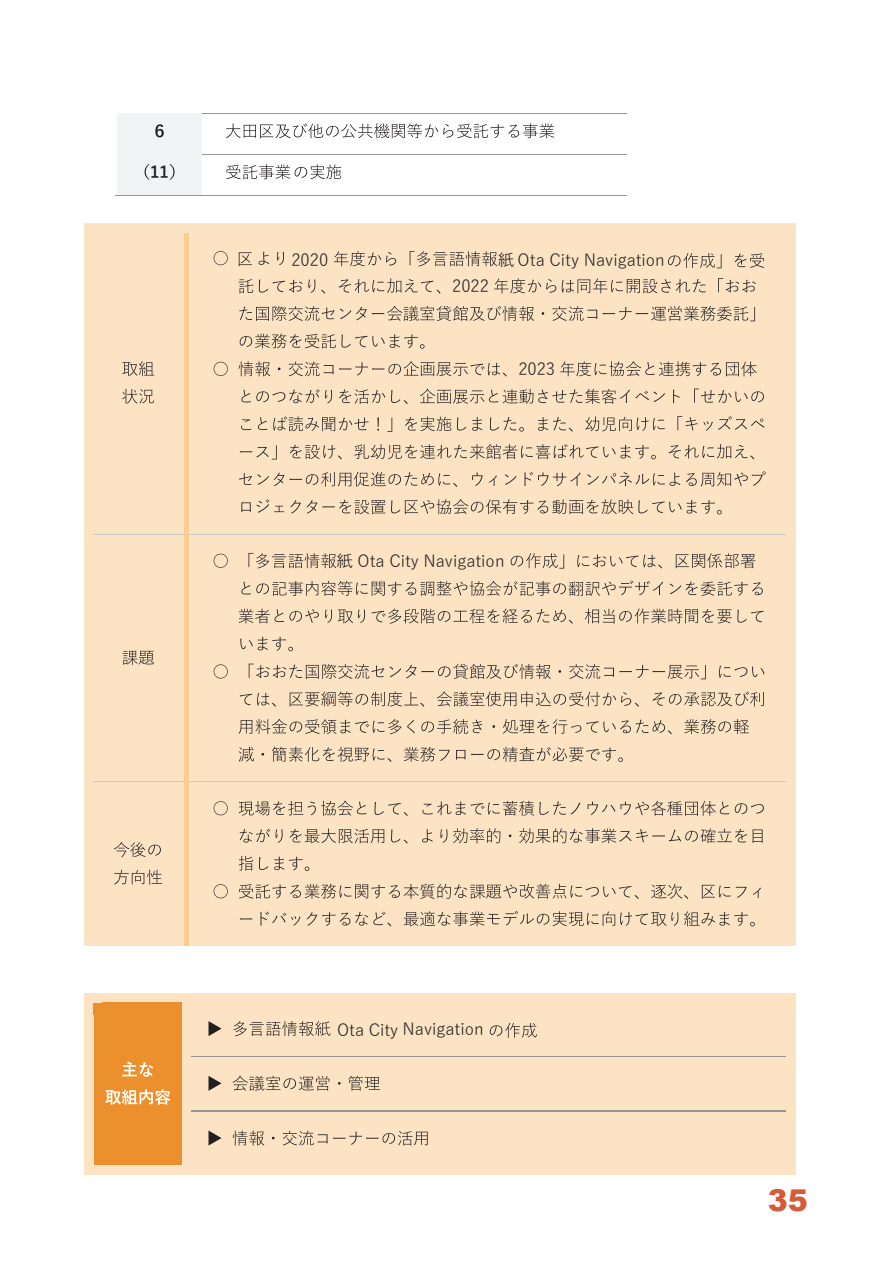
<style>
.page{position:relative;width:893px;height:1263px;background:#fff}
.page>*{position:absolute;margin:0;border:0;box-sizing:border-box;transform-origin:0 0}
.t1{font:900 30px "Arial";color:#d55c39}
.t2{font:16.5px "Yu Gothic";color:#231f20}
.t3{font:700 16.5px "Yu Gothic";color:#231f20}
.s1{color:#0b070b}
</style>
<div class="page">
<div style="left:117px;top:113px;width:85px;height:41px;background:#f2f3f4"></div>
<svg style="left:155px;top:124px;width:9px;height:13px"></svg>
<svg style="left:226px;top:123px;width:328px;height:15px"></svg>
<hr style="left:203px;top:113px;width:424px;height:1px;background:#939598">
<div style="left:117px;top:154px;width:85px;height:41px;background:#f2f3f4"></div>
<svg style="left:145px;top:164px;width:5px;height:16px"></svg>
<svg style="left:170px;top:164px;width:5px;height:16px"></svg>
<svg style="left:226px;top:164px;width:115px;height:15px"></svg>
<hr style="left:203px;top:154px;width:424px;height:1px;background:#939598">
<hr style="left:116px;top:195px;width:86px;height:1px;background:#939598">
<hr style="left:202px;top:195px;width:425px;height:1px;background:#939598">
<div style="left:93px;top:232px;width:91px;height:302px;background:#fbe3c4"></div>
<svg style="left:122px;top:361px;width:32px;height:15px"></svg>
<svg style="left:122px;top:389px;width:32px;height:15px"></svg>
<div style="left:189px;top:232px;width:597px;height:302px;background:#fbe3c4"></div>
<svg style="left:214px;top:251px;width:14px;height:14px"></svg>
<svg style="left:214px;top:362px;width:14px;height:14px"></svg>
<svg style="left:239px;top:361px;width:268px;height:16px"></svg>
<svg style="left:560px;top:361px;width:197px;height:15px"></svg>
<svg style="left:241px;top:389px;width:523px;height:15px"></svg>
<svg style="left:241px;top:416px;width:127px;height:15px"></svg>
<svg style="left:377px;top:417px;width:2px;height:13px"></svg>
<svg style="left:387px;top:416px;width:95px;height:16px"></svg>
<svg style="left:490px;top:417px;width:34px;height:15px"></svg>
<svg style="left:538px;top:417px;width:35px;height:15px"></svg>
<svg style="left:585px;top:416px;width:80px;height:15px"></svg>
<svg style="left:677px;top:416px;width:87px;height:15px"></svg>
<svg style="left:240px;top:444px;width:416px;height:15px"></svg>
<svg style="left:669px;top:444px;width:85px;height:15px"></svg>
<svg style="left:239px;top:472px;width:218px;height:15px"></svg>
<svg style="left:472px;top:471px;width:294px;height:15px"></svg>
<svg style="left:241px;top:499px;width:481px;height:15px"></svg>
<div style="left:84px;top:223px;width:9px;height:22px;background:#fbe3c4"></div>
<div style="left:93px;top:223px;width:91px;height:9px;background:#fbe3c4"></div>
<div style="left:184px;top:232px;width:5px;height:13px;background:#f9cc92"></div>
<div style="left:184px;top:223px;width:9px;height:9px;background:#fbe3c4"></div>
<div style="left:193px;top:223px;width:593px;height:9px;background:#fbe3c4"></div>
<div style="left:786px;top:223px;width:9px;height:22px;background:#fbe3c4"></div>
<div style="left:84px;top:245px;width:9px;height:289px;background:#fbe3c4"></div>
<div style="left:184px;top:245px;width:5px;height:289px;background:#f9cc92"></div>
<div style="left:786px;top:245px;width:9px;height:289px;background:#fbe3c4"></div>
<div style="left:93px;top:535px;width:91px;height:246px;background:#fbe3c4"></div>
<svg style="left:123px;top:651px;width:31px;height:14px"></svg>
<div style="left:189px;top:535px;width:597px;height:246px;background:#fbe3c4"></div>
<svg style="left:214px;top:554px;width:14px;height:14px"></svg>
<svg style="left:249px;top:553px;width:87px;height:15px"></svg>
<svg style="left:511px;top:553px;width:244px;height:16px"></svg>
<svg style="left:241px;top:580px;width:522px;height:16px"></svg>
<svg style="left:239px;top:608px;width:334px;height:16px"></svg>
<svg style="left:585px;top:608px;width:179px;height:15px"></svg>
<svg style="left:240px;top:637px;width:53px;height:14px"></svg>
<svg style="left:214px;top:664px;width:14px;height:14px"></svg>
<svg style="left:249px;top:664px;width:515px;height:15px"></svg>
<svg style="left:240px;top:691px;width:524px;height:16px"></svg>
<svg style="left:239px;top:719px;width:433px;height:15px"></svg>
<svg style="left:684px;top:719px;width:65px;height:15px"></svg>
<svg style="left:239px;top:747px;width:152px;height:15px"></svg>
<svg style="left:404px;top:747px;width:219px;height:15px"></svg>
<div style="left:84px;top:534px;width:9px;height:13px;background:#fbe3c4"></div>
<hr style="left:93px;top:534px;width:91px;height:1px;background:#c7c8ca">
<div style="left:184px;top:534px;width:5px;height:13px;background:#f9cc92"></div>
<hr style="left:189px;top:534px;width:597px;height:1px;background:#c7c8ca">
<div style="left:786px;top:534px;width:9px;height:13px;background:#fbe3c4"></div>
<div style="left:84px;top:547px;width:9px;height:234px;background:#fbe3c4"></div>
<div style="left:184px;top:547px;width:5px;height:234px;background:#f9cc92"></div>
<div style="left:786px;top:547px;width:9px;height:234px;background:#fbe3c4"></div>
<div style="left:93px;top:782px;width:91px;height:164px;background:#fbe3c4"></div>
<svg style="left:114px;top:842px;width:47px;height:15px"></svg>
<svg style="left:114px;top:870px;width:48px;height:15px"></svg>
<div style="left:189px;top:782px;width:597px;height:164px;background:#fbe3c4"></div>
<svg style="left:214px;top:801px;width:14px;height:14px"></svg>
<svg style="left:239px;top:801px;width:525px;height:15px"></svg>
<svg style="left:240px;top:829px;width:168px;height:14px"></svg>
<svg style="left:422px;top:828px;width:341px;height:15px"></svg>
<svg style="left:239px;top:856px;width:70px;height:15px"></svg>
<svg style="left:214px;top:884px;width:14px;height:14px"></svg>
<svg style="left:239px;top:884px;width:522px;height:15px"></svg>
<svg style="left:240px;top:912px;width:151px;height:14px"></svg>
<svg style="left:404px;top:911px;width:351px;height:15px"></svg>
<div style="left:84px;top:781px;width:9px;height:14px;background:#fbe3c4"></div>
<hr style="left:93px;top:781px;width:91px;height:1px;background:#c7c8ca">
<div style="left:184px;top:781px;width:5px;height:14px;background:#f9cc92"></div>
<hr style="left:189px;top:781px;width:597px;height:1px;background:#c7c8ca">
<div style="left:786px;top:781px;width:9px;height:14px;background:#fbe3c4"></div>
<div style="left:84px;top:795px;width:9px;height:151px;background:#fbe3c4"></div>
<div style="left:184px;top:795px;width:5px;height:151px;background:#f9cc92"></div>
<div style="left:786px;top:795px;width:9px;height:151px;background:#fbe3c4"></div>
<div style="left:93px;top:1002px;width:89px;height:163px;background:#ec902d"></div>
<svg style="left:122px;top:1062px;width:31px;height:15px"></svg>
<svg style="left:105px;top:1089px;width:65px;height:16px"></svg>
<div style="left:191px;top:1015px;width:595px;height:28px;background:#fbe3c4"></div>
<svg style="left:209px;top:1021px;width:13px;height:15px"></svg>
<svg style="left:233px;top:1021px;width:97px;height:15px"></svg>
<div style="left:84px;top:993px;width:9px;height:22px;background:#fbe3c4"></div>
<div style="left:93px;top:993px;width:9px;height:9px;background:#fbe3c4"></div>
<div style="left:102px;top:993px;width:80px;height:9px;background:#fbe3c4"></div>
<div style="left:182px;top:1002px;width:9px;height:13px;background:#fbe3c4"></div>
<div style="left:182px;top:993px;width:9px;height:9px;background:#fbe3c4"></div>
<div style="left:191px;top:1002px;width:9px;height:13px;background:#fbe3c4"></div>
<div style="left:191px;top:993px;width:9px;height:9px;background:#fbe3c4"></div>
<div style="left:200px;top:993px;width:586px;height:9px;background:#fbe3c4"></div>
<div style="left:200px;top:1002px;width:586px;height:13px;background:#fbe3c4"></div>
<div style="left:786px;top:1002px;width:9px;height:13px;background:#fbe3c4"></div>
<div style="left:786px;top:993px;width:9px;height:9px;background:#fbe3c4"></div>
<div style="left:84px;top:1015px;width:9px;height:41px;background:#fbe3c4"></div>
<div style="left:191px;top:1043px;width:595px;height:13px;background:#fbe3c4"></div>
<div style="left:182px;top:1015px;width:9px;height:41px;background:#fbe3c4"></div>
<div style="left:786px;top:1015px;width:9px;height:41px;background:#fbe3c4"></div>
<div style="left:191px;top:1070px;width:595px;height:28px;background:#fbe3c4"></div>
<svg style="left:209px;top:1076px;width:13px;height:15px"></svg>
<svg style="left:232px;top:1076px;width:148px;height:15px"></svg>
<div style="left:84px;top:1056px;width:9px;height:14px;background:#fbe3c4"></div>
<div style="left:182px;top:1056px;width:9px;height:14px;background:#fbe3c4"></div>
<hr style="left:191px;top:1056px;width:595px;height:1px;background:#939598">
<div style="left:191px;top:1057px;width:595px;height:13px;background:#fbe3c4"></div>
<div style="left:786px;top:1056px;width:9px;height:14px;background:#fbe3c4"></div>
<div style="left:84px;top:1070px;width:9px;height:40px;background:#fbe3c4"></div>
<div style="left:191px;top:1098px;width:595px;height:12px;background:#fbe3c4"></div>
<div style="left:182px;top:1070px;width:9px;height:40px;background:#fbe3c4"></div>
<div style="left:786px;top:1070px;width:9px;height:40px;background:#fbe3c4"></div>
<div style="left:191px;top:1125px;width:595px;height:28px;background:#fbe3c4"></div>
<svg style="left:209px;top:1131px;width:13px;height:14px"></svg>
<svg style="left:233px;top:1130px;width:195px;height:15px"></svg>
<div style="left:84px;top:1110px;width:9px;height:15px;background:#fbe3c4"></div>
<div style="left:182px;top:1110px;width:9px;height:15px;background:#fbe3c4"></div>
<hr style="left:191px;top:1110px;width:595px;height:2px;background:#939598">
<div style="left:191px;top:1112px;width:595px;height:13px;background:#fbe3c4"></div>
<div style="left:786px;top:1110px;width:9px;height:15px;background:#fbe3c4"></div>
<div style="left:84px;top:1125px;width:9px;height:40px;background:#fbe3c4"></div>
<div style="left:84px;top:1165px;width:9px;height:9px;background:#fbe3c4"></div>
<div style="left:93px;top:1165px;width:89px;height:9px;background:#fbe3c4"></div>
<div style="left:191px;top:1152px;width:595px;height:13px;background:#fbe3c4"></div>
<div style="left:182px;top:1125px;width:9px;height:40px;background:#fbe3c4"></div>
<div style="left:182px;top:1165px;width:9px;height:9px;background:#fbe3c4"></div>
<div style="left:191px;top:1165px;width:595px;height:9px;background:#fbe3c4"></div>
<div style="left:786px;top:1125px;width:9px;height:40px;background:#fbe3c4"></div>
<div style="left:786px;top:1165px;width:9px;height:9px;background:#fbe3c4"></div>
<svg style="left:259px;top:252px;width:25px;height:13px"></svg>
<svg style="left:239px;top:278px;width:202px;height:16px"></svg>
<svg style="left:494px;top:278px;width:262px;height:15px"></svg>
<svg style="left:239px;top:306px;width:516px;height:15px"></svg>
<svg style="left:240px;top:333px;width:185px;height:16px"></svg>
<svg style="left:239px;top:252px;width:13px;height:14px"></svg>
<svg style="left:668px;top:253px;width:96px;height:15px"></svg>
<svg style="left:334px;top:251px;width:163px;height:15px"></svg>
<svg style="left:490px;top:1023px;width:47px;height:15px"></svg>
<p class="t3" style="left:150px;top:163px;width:21px">11</p>
<p class="t2" style="left:291px;top:245px;width:38px">2020</p>
<p class="t2" style="left:498px;top:245px;width:169px"><span class="s1">紙</span> ta City Navigation</p>
<p class="t2" style="left:452px;top:271px;width:38px">2022</p>
<p class="t2" style="left:518px;top:244px;width:14px">O</p>
<p class="t2" style="left:518px;top:354px;width:38px">2023</p>
<p class="t2" style="left:337px;top:546px;width:170px"><span class="s1">紙</span> Ota City Navigation</p>
<p class="t2" style="left:337px;top:1014px;width:148px">Ota City Navigation</p>
<h1 class="t1" style="left:768px;top:1179px;width:42px">35</h1>
</div>
